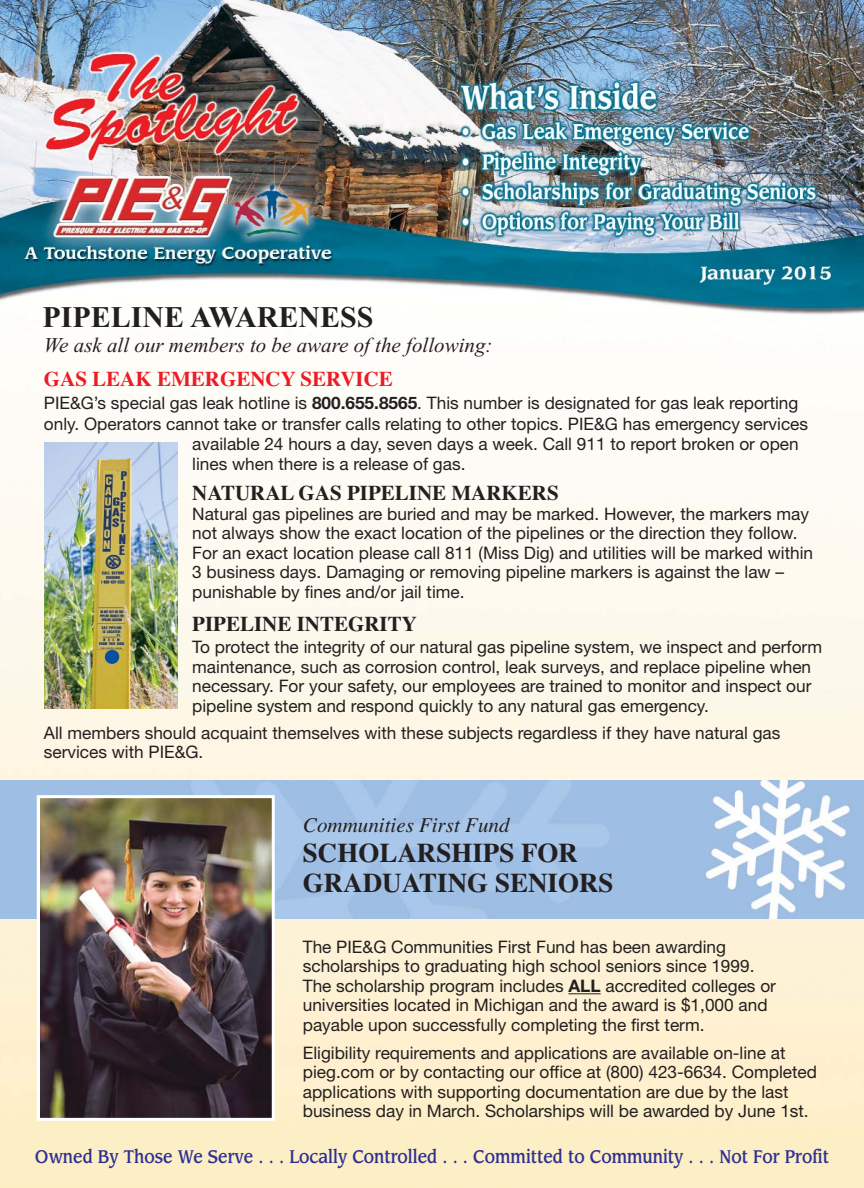
<style>
.page{position:relative;width:864px;height:1188px;background:#fff}
.page>*{position:absolute;margin:0;border:0;box-sizing:border-box;transform-origin:0 0}
.t1{font:700 30px "Times New Roman";color:#231f20}
.t2{font:700 27px/30px "Times";color:#231f20}
.t3{font:italic 21px "Times New Roman";color:#231f20}
.t4{font:700 21px "Times";color:#231f20}
.t5{font:700 21px "Times";color:#ed1c24}
.t6{font:italic 21px "Times";color:#231f20}
.t7{font:500 18px "Leawood";color:#2e3092;scale:.86 1}
.t8{font:17.25px/19.5px "Helvetica Neue";color:#231f20}
.s1{font-weight:700}
</style>
<div class="page">
<img style="left:0;top:442px;width:864px;height:746px">
<img style="left:0;top:780px;width:864px;height:139px">
<hr style="left:568px;top:993px;width:33px;height:1px;background:#231f20">
<img style="left:0;top:0;width:864px;height:315px">
<img style="left:44px;top:443px;width:133px;height:266px">
<img style="left:41px;top:799px;width:230px;height:318px">
<div style="left:37px;top:795px;width:238px;height:326px;border:3px solid #fff"></div>
<p class="t1" style="left:43px;top:299px;width:332px">PIPELINE AWARENESS</p>
<p class="t3" style="left:44px;top:332px;width:450px">We ask all our members to be aware of the following:</p>
<p class="t5" style="left:44px;top:371px;width:351px">GAS LEAK EMERGENCY SERVICE</p>
<p class="t8" style="left:44px;top:395px;width:756px">PIE&amp;G’s special gas leak hotline is <span class="s1">800.655.8565</span>. This number is designated for gas leak reporting</p>
<p class="t8" style="left:192px;top:415px;width:617px;line-height:20.2px;text-indent:-148px">only. Operators cannot take or transfer calls relating to other topics. PIE&amp;G has emergency services available 24 hours a day, seven days a week. Call 911 to report broken or open lines when there is a release of gas.</p>
<p class="t4" style="left:192px;top:485px;width:368px">NATURAL GAS PIPELINE MARKERS</p>
<p class="t8" style="left:192px;top:505px;width:622px">Natural gas pipelines are buried and may be marked. However, the markers may not always show the exact location of the pipelines or the direction they follow.<br>For an exact location please call 811 (Miss Dig) and utilities will be marked within 3 business days. Damaging or removing pipeline markers is against the law – punishable by fines and/or jail time.</p>
<p class="t4" style="left:192px;top:616px;width:226px">PIPELINE INTEGRITY</p>
<p class="t8" style="left:192px;top:639px;width:631px">To protect the integrity of our natural gas pipeline system, we inspect and perform maintenance, such as corrosion control, leak surveys, and replace pipeline when necessary. For your safety, our employees are trained to monitor and inspect our pipeline system and respond quickly to any natural gas emergency.</p>
<p class="t8" style="left:44px;top:724px;width:738px">All members should acquaint themselves with these subjects regardless if they have natural gas services with PIE&amp;G.</p>
<p class="t6" style="left:303px;top:818px;width:208px">Communities First Fund</p>
<p class="t2" style="left:303px;top:841px;width:312px">SCHOLARSHIPS FOR<br>GRADUATING SENIORS</p>
<p class="t8" style="left:303px;top:939px;width:475px">The PIE&amp;G Communities First Fund has been awarding scholarships to graduating high school seniors since 1999.<br>The scholarship program includes <span class="s1">ALL</span> accredited colleges or universities located in Michigan and the award is $1,000 and payable upon successfully completing the first term.</p>
<p class="t8" style="left:303px;top:1044px;width:516px">Eligibility requirements and applications are available on-line at pieg.com or by contacting our office at (800) 423-6634. Completed applications with supporting documentation are due by the last business day in March. Scholarships will be awarded by June 1st.</p>
<p class="t7" style="left:35px;top:1148px;width:925px">Owned By Those We Serve . . . Locally Controlled . . . Committed to Community . . . Not For Profit</p>
</div>
